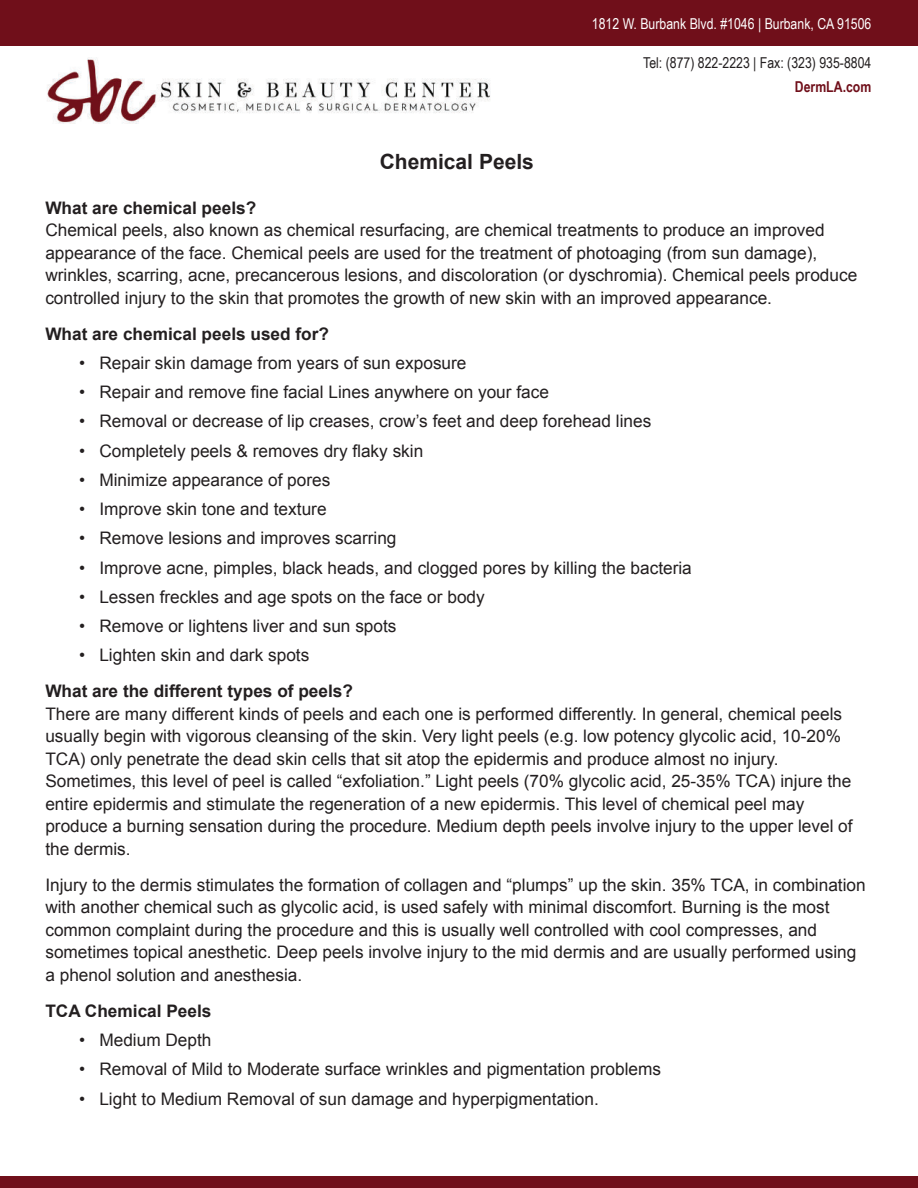
<style>
.page{position:relative;width:918px;height:1188px;background:#fff}
.page>*{position:absolute;margin:0;border:0;box-sizing:border-box;transform-origin:0 0}
.t1{font:700 21px "Arial";color:#231f20}
.t2{font:17.25px/22.5px "Arial";color:#231f20}
.t3{font:700 17.25px "Arial";color:#231f20}
.t4{font:15px "Arial Narrow";color:#fff}
.t5{font:15px "Arial Narrow";color:#231f20}
.t6{font:700 15px "Arial Narrow";color:#700f1a}
</style>
<div class="page">
<img style="left:47px;top:57px;width:443px;height:66px">
<div style="left:0;top:0;width:918px;height:45px;background:#700f1a"></div>
<div style="left:0;top:1177px;width:918px;height:11px;background:#700f1a"></div>
<p class="t4" style="left:592px;top:18px;width:281px">1812 W. Burbank Blvd. #1046 | Burbank, CA 91506</p>
<p class="t5" style="left:643px;top:57px;width:230px">Tel: (877) 822-2223 | Fax: (323) 935-8804</p>
<p class="t1" style="left:380px;top:153px;width:156px">Chemical Peels</p>
<p class="t6" style="left:795px;top:78px;width:78px">DermLA.com</p>
<p class="t3" style="left:45px;top:201px;width:212px">What are chemical peels?</p>
<p class="t2" style="left:45px;top:220px;width:813px">Chemical peels, also known as chemical resurfacing, are chemical treatments to produce an improved appearance of the face. Chemical peels are used for the treatment of photoaging (from sun damage), wrinkles, scarring, acne, precancerous lesions, and discoloration (or dyschromia). Chemical peels produce controlled injury to the skin that promotes the growth of new skin with an improved appearance.</p>
<p class="t3" style="left:45px;top:327px;width:285px">What are chemical peels used for?</p>
<p class="t2" style="left:79px;top:353px;width:389px">• Repair skin damage from years of sun exposure</p>
<p class="t2" style="left:79px;top:382px;width:471px">• Repair and remove fine facial Lines anywhere on your face</p>
<p class="t2" style="left:79px;top:412px;width:574px">• Removal or decrease of lip creases, crow’s feet and deep forehead lines</p>
<p class="t2" style="left:79px;top:441px;width:346px">• Completely peels &amp; removes dry flaky skin</p>
<p class="t2" style="left:79px;top:470px;width:253px">• Minimize appearance of pores</p>
<p class="t2" style="left:79px;top:499px;width:249px">• Improve skin tone and texture</p>
<p class="t2" style="left:79px;top:529px;width:319px">• Remove lesions and improves scarring</p>
<p class="t2" style="left:79px;top:558px;width:614px">• Improve acne, pimples, black heads, and clogged pores by killing the bacteria</p>
<p class="t2" style="left:79px;top:587px;width:407px">• Lessen freckles and age spots on the face or body</p>
<p class="t2" style="left:79px;top:616px;width:319px">• Remove or lightens liver and sun spots</p>
<p class="t2" style="left:79px;top:646px;width:232px">• Lighten skin and dark spots</p>
<p class="t3" style="left:45px;top:685px;width:309px">What are the different types of peels?</p>
<p class="t2" style="left:45px;top:704px;width:809px">There are many different kinds of peels and each one is performed differently. In general, chemical peels usually begin with vigorous cleansing of the skin. Very light peels (e.g. low potency glycolic acid, 10-20% TCA) only penetrate the dead skin cells that sit atop the epidermis and produce almost no injury.<br>Sometimes, this level of peel is called “exfoliation.” Light peels (70% glycolic acid, 25-35% TCA) injure the entire epidermis and stimulate the regeneration of a new epidermis. This level of chemical peel may produce a burning sensation during the procedure. Medium depth peels involve injury to the upper level of the dermis.</p>
<p class="t2" style="left:45px;top:874px;width:822px">Injury to the dermis stimulates the formation of collagen and “plumps” up the skin. 35% TCA, in combination with another chemical such as glycolic acid, is used safely with minimal discomfort. Burning is the most common complaint during the procedure and this is usually well controlled with cool compresses, and sometimes topical anesthetic. Deep peels involve injury to the mid dermis and are usually performed using a phenol solution and anesthesia.</p>
<p class="t3" style="left:45px;top:1004px;width:168px">TCA Chemical Peels</p>
<p class="t2" style="left:79px;top:1030px;width:134px">• Medium Depth</p>
<p class="t2" style="left:79px;top:1060px;width:584px">• Removal of Mild to Moderate surface wrinkles and pigmentation problems</p>
<p class="t2" style="left:79px;top:1089px;width:521px">• Light to Medium Removal of sun damage and hyperpigmentation.</p>
</div>
